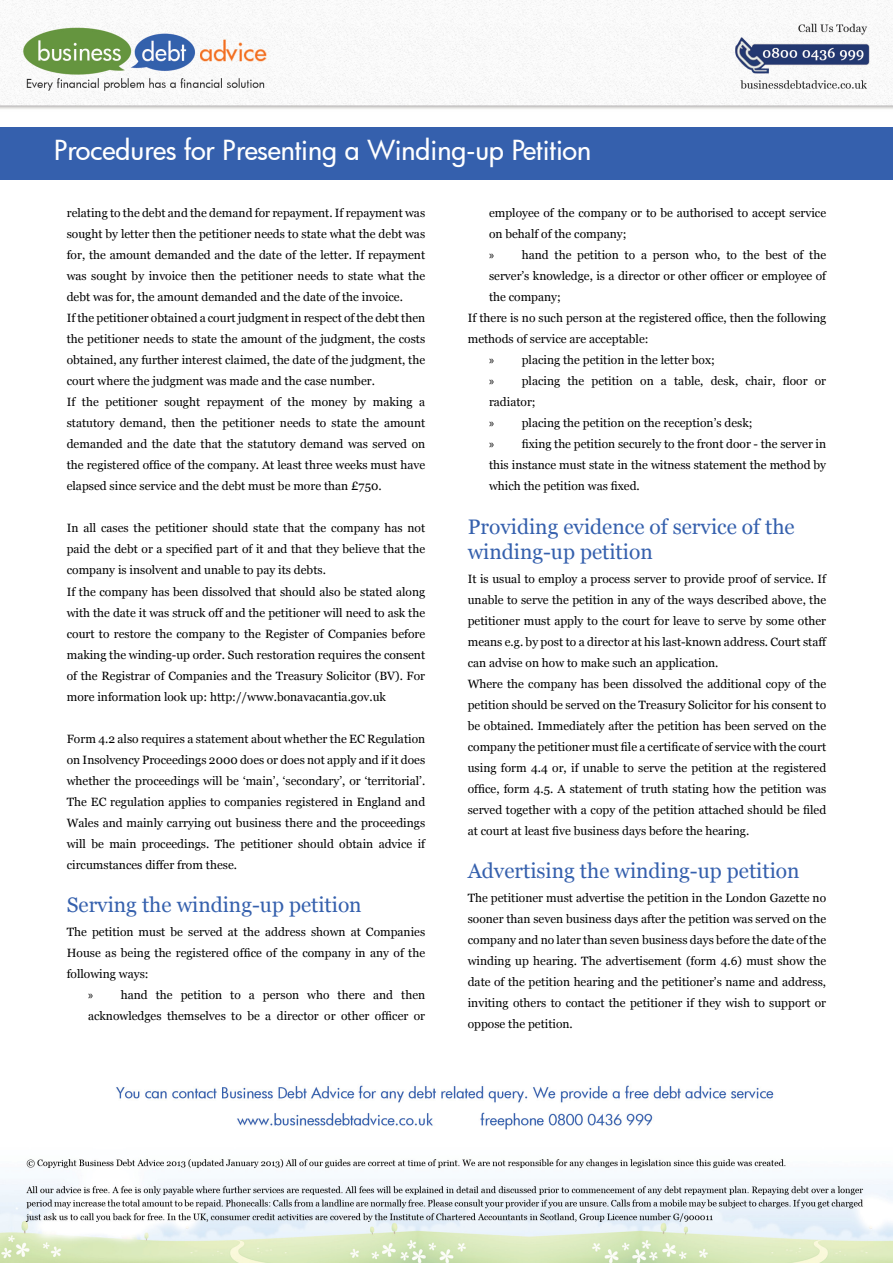
<style>
.page{position:relative;width:893px;height:1263px;background:#fff}
.page>*{position:absolute;margin:0;border:0;box-sizing:border-box;transform-origin:0 0}
.t1{font:500 27px "Futura";letter-spacing:-.005em;color:#fff}
.Headline{font:21px/25.2px "Georgia";color:#3560ad}
.Headline-2{font:12px/21px "Georgia";color:#000;text-align:justify}
.s1{font-family:"Myriad Pro"}
</style>
<div class="page">
<img style="left:0;top:0;width:892px;height:1262px">
<div style="left:0;top:127px;width:893px;height:53px;background:#3560ad"></div>
<p class="t1" style="left:54px;top:132px;width:539px">Procedures for Presenting a Winding-up Petition</p>
<p class="Headline-2" style="left:67px;top:203px;width:360px">relating to the debt and the demand for repayment. If repayment was sought by letter then the petitioner needs to state what the debt was for, the amount demanded and the date of the letter. If repayment was sought by invoice then the petitioner needs to state what the debt was for, the amount demanded and the date of the invoice.</p>
<p class="Headline-2" style="left:67px;top:308px;width:360px">If the petitioner obtained a court judgment in respect of the debt then the petitioner needs to state the amount of the judgment, the costs obtained, any further interest claimed, the date of the judgment, the court where the judgment was made and the case number.</p>
<p class="Headline-2" style="left:67px;top:392px;width:360px">If the petitioner sought repayment of the money by making a statutory demand, then the petitioner needs to state the amount demanded and the date that the statutory demand was served on the registered office of the company. At least three weeks must have elapsed since service and the debt must be more than £750.</p>
<p class="Headline-2" style="left:67px;top:518px;width:360px">In all cases the petitioner should state that the company has not paid the debt or a specified part of it and that they believe that the company is insolvent and unable to pay its debts.</p>
<p class="Headline-2" style="left:67px;top:581px;width:360px">If the company has been dissolved that should also be stated along with the date it was struck off and the petitioner will need to ask the court to restore the company to the Register of Companies before making the winding-up order. Such restoration requires the consent of the Registrar of Companies and the Treasury Solicitor (BV). For more information look up: http://www.bonavacantia.gov.uk</p>
<p class="Headline-2" style="left:67px;top:728px;width:360px">Form 4.2 also requires a statement about whether the EC Regulation on Insolvency Proceedings 2000 does or does not apply and if it does whether the proceedings will be ‘main’, ‘secondary’, or ‘territorial’.<br>The EC regulation applies to companies registered in England and Wales and mainly carrying out business there and the proceedings will be main proceedings. The petitioner should obtain advice if circumstances differ from these.</p>
<p class="Headline" style="left:67px;top:892px;width:296px">Serving the winding-up petition</p>
<p class="Headline-2" style="left:67px;top:921px;width:360px">The petition must be served at the address shown at Companies House as being the registered office of the company in any of the following ways:</p>
<p class="Headline-2" style="left:88px;top:984px;width:339px"><span class="s1">»</span> hand the petition to a person who there and then acknowledges themselves to be a director or other officer or</p>
<p class="Headline-2" style="left:489px;top:203px;width:339px">employee of the company or to be authorised to accept service on behalf of the company;</p>
<p class="Headline-2" style="left:489px;top:245px;width:339px"><span class="s1">»</span> hand the petition to a person who, to the best of the server’s knowledge, is a director or other officer or employee of the company;</p>
<p class="Headline-2" style="left:468px;top:308px;width:360px">If there is no such person at the registered office, then the following methods of service are acceptable:</p>
<p class="Headline-2" style="left:489px;top:350px;width:227px"><span class="s1">»</span> placing the petition in the letter box;</p>
<p class="Headline-2" style="left:489px;top:371px;width:339px"><span class="s1">»</span> placing the petition on a table, desk, chair, floor or radiator;</p>
<p class="Headline-2" style="left:489px;top:413px;width:265px"><span class="s1">»</span> placing the petition on the reception’s desk;</p>
<p class="Headline-2" style="left:489px;top:434px;width:339px"><span class="s1">»</span> fixing the petition securely to the front door - the server in this instance must state in the witness statement the method by which the petition was fixed.</p>
<p class="Headline" style="left:468px;top:514px;width:328px">Providing evidence of service of the winding-up petition</p>
<p class="Headline-2" style="left:468px;top:568px;width:360px">It is usual to employ a process server to provide proof of service. If unable to serve the petition in any of the ways described above, the petitioner must apply to the court for leave to serve by some other means e.g. by post to a director at his last-known address. Court staff can advise on how to make such an application.</p>
<p class="Headline-2" style="left:468px;top:673px;width:360px">Where the company has been dissolved the additional copy of the petition should be served on the Treasury Solicitor for his consent to be obtained. Immediately after the petition has been served on the company the petitioner must file a certificate of service with the court using form 4.4 or, if unable to serve the petition at the registered office, form 4.5. A statement of truth stating how the petition was served together with a copy of the petition attached should be filed at court at least five business days before the hearing.</p>
<p class="Headline" style="left:468px;top:859px;width:333px">Advertising the winding-up petition</p>
<p class="Headline-2" style="left:468px;top:888px;width:360px">The petitioner must advertise the petition in the London Gazette no sooner than seven business days after the petition was served on the company and no later than seven business days before the date of the winding up hearing. The advertisement (form 4.6) must show the date of the petition hearing and the petitioner’s name and address, inviting others to contact the petitioner if they wish to support or oppose the petition.</p>
</div>
